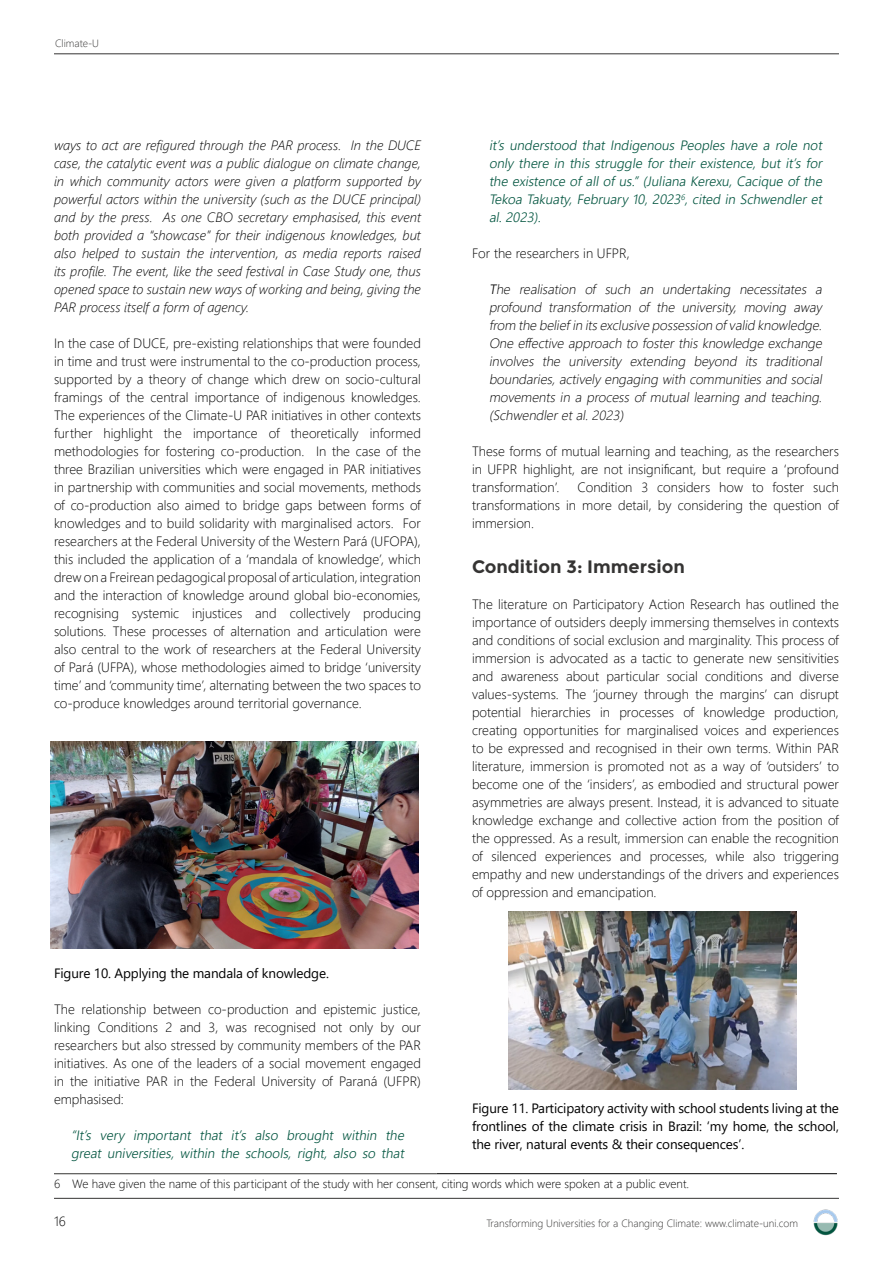
<style>
.page{position:relative;width:893px;height:1263px;background:#fff}
.page>*{position:absolute;margin:0;border:0;box-sizing:border-box;transform-origin:0 0}
.t1{font:700 18px "Montserrat";color:#353433}
.t2{font:300 13.5px/18px "Segoe UI";color:#000;text-align:justify}
.t3{font:italic 300 13.5px/18px "Segoe UI";color:#000;text-align:justify}
.t4{font:italic 300 13.5px/18px "Segoe UI";color:#000;text-align:justify}
.t5{font:italic 300 13.5px/18px "Segoe UI";color:#035540}
.t6{font:13.5px/18px "Segoe UI";letter-spacing:-.01em;color:#000;text-align:justify}
.t7{font:300 12px "Segoe UI";color:#000}
.t8{font:300 10.5px "Segoe UI";color:#353433}
.s1{font-style:inherit}
</style>
<div class="page">
<img style="left:813px;top:1209px;width:25px;height:26px">
<hr style="left:54px;top:54px;width:785px;height:1px;background:#353433">
<hr style="left:54px;top:1198px;width:785px;height:1px;background:#353433">
<hr style="left:54px;top:1173px;width:383px;height:1px;background:#353433">
<img style="left:50px;top:741px;width:368px;height:207px">
<img style="left:509px;top:911px;width:287px;height:179px">
<hr style="left:437px;top:1173px;width:400px;height:1px;background:#000">
<p class="t8" style="left:55px;top:33px;width:46px">Climate-U</p>
<p class="t3" style="left:54px;top:134px;width:368px">ways to act are refigured through the PAR process. In the DUCE case, the catalytic event was a public dialogue on climate change, in which community actors were given a platform supported by powerful actors within the university (such as the DUCE principal) and by the press. As one CBO secretary emphasised, this event both provided a “showcase” for their indigenous knowledges, but also helped to sustain the intervention, as media reports raised its profile. The event, like the seed festival in Case Study one, thus opened space to sustain new ways of working and being, giving the PAR process itself a form of agency.</p>
<p class="t2" style="left:54px;top:333px;width:368px">In the case of DUCE, pre-existing relationships that were founded in time and trust were instrumental to the co-production process, supported by a theory of change which drew on socio-cultural framings of the central importance of indigenous knowledges.<br>The experiences of the Climate-U PAR initiatives in other contexts further highlight the importance of theoretically informed methodologies for fostering co-production. In the case of the three Brazilian universities which were engaged in PAR initiatives in partnership with communities and social movements, methods of co-production also aimed to bridge gaps between forms of knowledges and to build solidarity with marginalised actors. For researchers at the Federal University of the Western Pará (UFOPA), this included the application of a ‘mandala of knowledge’, which drew on a Freirean pedagogical proposal of articulation, integration and the interaction of knowledge around global bio-economies, recognising systemic injustices and collectively producing solutions. These processes of alternation and articulation were also central to the work of researchers at the Federal University of Pará (UFPA), whose methodologies aimed to bridge ‘university time’ and ‘community time’, alternating between the two spaces to co-produce knowledges around territorial governance.</p>
<p class="t5" style="left:489px;top:135px;width:338px;text-align:justify">it’s understood that Indigenous Peoples have a role not only there in this struggle for their existence, but it’s for the existence of all of us.” (Juliana Kerexu, Cacique of the Tekoa Takuaty, February 10, 2023<sup>6</sup>, cited in Schwendler et al.2023).</p>
<p class="t2" style="left:472px;top:243px;width:159px">For the researchers in UFPR,</p>
<p class="t4" style="left:489px;top:279px;width:338px"><span class="s1">T</span>he realisation of such an undertaking necessitates a profound transformation of the university, moving away from the beliefin itsexclusive possession ofvalid knowledge.<br>One effective approach to foster this knowledge exchange involves the university extending beyond its traditional boundaries,activelyengaging with communitiesand social movements in a process of mutual learning and teaching. (Schwendleretal.2023)</p>
<p class="t2" style="left:472px;top:441px;width:368px">These forms of mutual learning and teaching, as the researchers in UFPR highlight, are not insignificant, but require a ‘profound transformation’.</p>
<p class="t2" style="left:472px;top:477px;width:368px;text-indent:105px">Condition 3 considers how to foster such transformations in more detail, by considering the question of immersion.</p>
<h1 class="t1" style="left:472px;top:556px;width:214px">Condition 3: Immersion</h1>
<p class="t2" style="left:472px;top:594px;width:368px">The literature on Participatory Action Research has outlined the importance of outsiders deeply immersing themselves in contexts and conditions of social exclusion and marginality. This process of immersion is advocated as a tactic to generate new sensitivities and awareness about particular social conditions and diverse values-systems. The ‘journey through the margins’ can disrupt potential hierarchies in processes of knowledge production, creating opportunities for marginalised voices and experiences to be expressed and recognised in their own terms. Within PAR literature, immersion is promoted not as a way of ‘outsiders’ to become one of the ‘insiders’, as embodied and structural power asymmetries are always present. Instead, it is advanced to situate knowledge exchange and collective action from the position of the oppressed. As a result, immersion can enable the recognition of silenced experiences and processes, while also triggering empathy and new understandings of the drivers and experiences of oppression and emancipation.</p>
<p class="t6" style="left:54px;top:963px;width:276px">Figure 10. Applying the mandala of knowledge.</p>
<p class="t2" style="left:54px;top:999px;width:368px">The relationship between co-production and epistemic justice, linking Conditions 2 and 3, was recognised not only by our researchers but also stressed by community members of the PAR initiatives. As one of the leaders of a social movement engaged in the initiative PAR in the Federal University of Paraná (UFPR) emphasised:</p>
<p class="t5" style="left:71px;top:1125px;width:338px">“It’s very important that it’s also brought within the great universities, within the schools, right, also so that</p>
<p class="t7" style="left:54px;top:1172px;width:637px">6 We have given the name of this participant of the study with her consent, citing words which were spoken at a public event.</p>
<p class="t6" style="left:472px;top:1098px;width:368px">Figure 11. Participatory activity with school students living at the frontlines of the climate crisis in Brazil: ‘my home, the school, the river, natural events &amp; their consequences’.</p>
<p class="t2" style="left:54px;top:1211px;width:13px">16</p>
<p class="t8" style="left:486px;top:1213px;width:313px">Transforming Universities for a Changing Climate: www.climate-uni.com</p>
</div>
